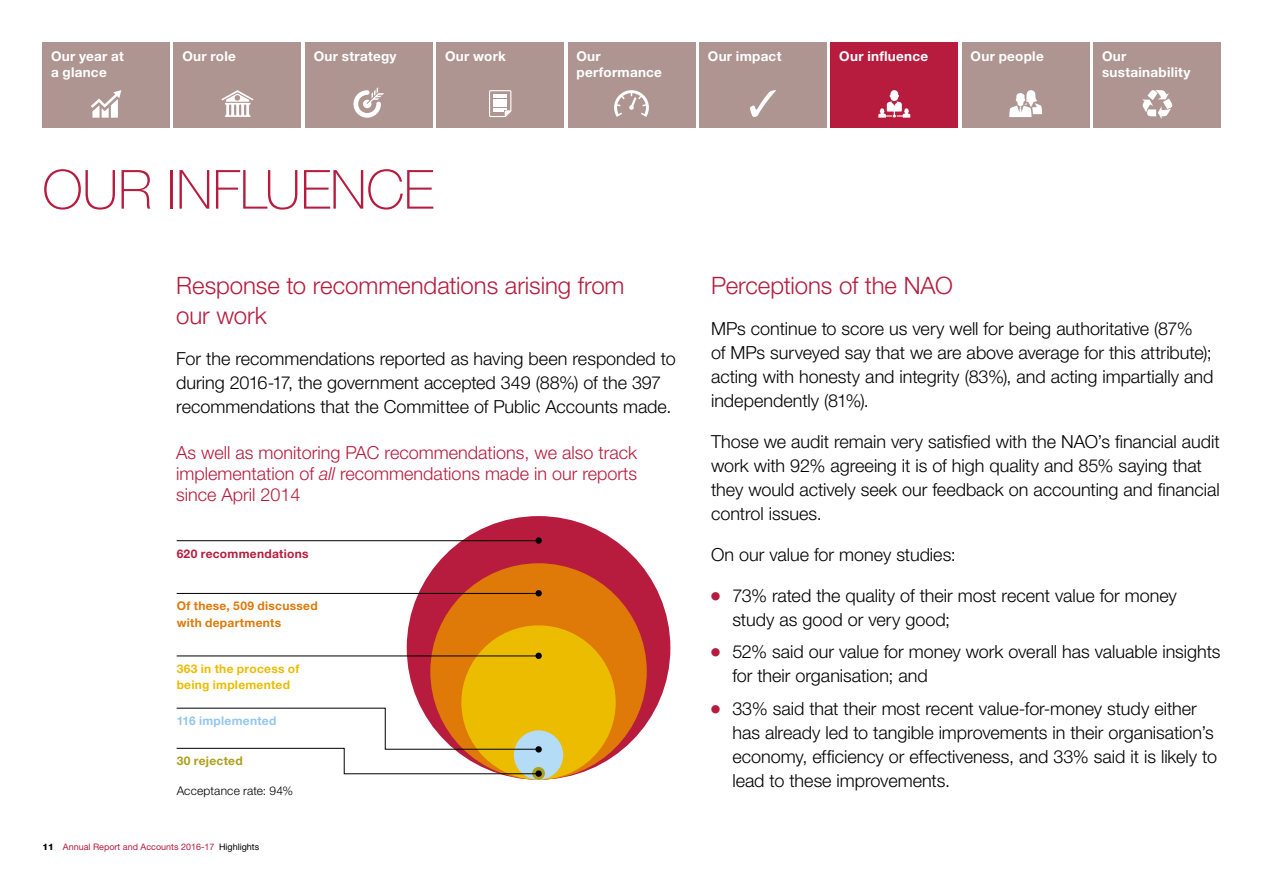
<style>
.page{position:relative;width:1263px;height:893px;background:#fff}
.page>*{position:absolute;margin:0;border:0;box-sizing:border-box;transform-origin:0 0}
.t1{font:100 54px "Helvetica Neue LT Std";letter-spacing:-.01em;color:#b71c3e}
.t2{font:300 24px/30px "Helvetica Neue LT Std";letter-spacing:-.005em;color:#b71c3e}
.t3{font:300 18px/24px "Helvetica Neue LT Std";color:#000}
.t4{font:300 18px/21px "Helvetica Neue LT Std";color:#b71c3e;text-align:justify}
.t5{font:700 13.5px/16.5px "Helvetica Neue LT Std";letter-spacing:.02em;color:#fff}
.t6{font:700 12px/16.5px "Helvetica Neue LT Std";letter-spacing:.025em;color:#df7908}
.t7{font:700 12px/16.5px "Helvetica Neue LT Std";letter-spacing:.025em;color:#ebbc00}
.t8{font:700 12px "Helvetica Neue LT Std";letter-spacing:.025em;color:#b71c3e}
.t9{font:300 12px "Helvetica Neue LT Std";letter-spacing:.01em;color:#000}
.t10{font:700 12px "Helvetica Neue LT Std";letter-spacing:.02em;color:#94c7ed}
.t11{font:700 12px "Helvetica Neue LT Std";letter-spacing:.02em;color:#aca01c}
.t12{font:9px "Helvetica Neue LT Std";color:#b71c3e}
.s1{font-style:italic}
.s2{font-weight:800;color:#000}
.s3{color:#000}
</style>
<div class="page">
<div style="left:43px;top:43px;width:127px;height:85px;background:#af9591"></div>
<svg style="left:91px;top:90px;width:30px;height:28px"></svg>
<div style="left:174px;top:43px;width:127px;height:85px;background:#af9591"></div>
<svg style="left:221px;top:90px;width:33px;height:27px"></svg>
<div style="left:305px;top:43px;width:127px;height:85px;background:#af9591"></div>
<svg style="left:353px;top:87px;width:31px;height:31px"></svg>
<div style="left:437px;top:43px;width:127px;height:85px;background:#af9591"></div>
<svg style="left:489px;top:90px;width:22px;height:27px"></svg>
<div style="left:568px;top:43px;width:127px;height:85px;background:#af9591"></div>
<svg style="left:614px;top:90px;width:35px;height:27px"></svg>
<div style="left:699px;top:43px;width:127px;height:85px;background:#af9591"></div>
<svg style="left:750px;top:90px;width:26px;height:27px"></svg>
<div style="left:962px;top:43px;width:127px;height:85px;background:#af9591"></div>
<svg style="left:1009px;top:90px;width:33px;height:27px"></svg>
<div style="left:1093px;top:43px;width:127px;height:85px;background:#af9591"></div>
<svg style="left:1142px;top:90px;width:31px;height:29px"></svg>
<div style="left:831px;top:43px;width:127px;height:85px;background:#b71c3e"></div>
<svg style="left:878px;top:90px;width:32px;height:28px"></svg>
<div style="left:407px;top:516px;width:263px;height:264px;background:#b71c3e;border-radius:50%"></div>
<div style="left:430px;top:563px;width:217px;height:217px;background:#df7908;border-radius:50%"></div>
<div style="left:461px;top:625px;width:155px;height:155px;background:#ebbc00;border-radius:50%"></div>
<div style="left:514px;top:730px;width:49px;height:50px;background:#b4dcf7;border-radius:50%"></div>
<svg style="left:532px;top:767px;width:13px;height:13px"></svg>
<hr style="left:177px;top:540px;width:362px;height:1px;background:#000">
<hr style="left:177px;top:593px;width:362px;height:1px;background:#000">
<hr style="left:177px;top:656px;width:362px;height:1px;background:#000">
<div style="left:535px;top:537px;width:7px;height:7px;background:#000;border-radius:50%"></div>
<div style="left:535px;top:590px;width:7px;height:6px;background:#000;border-radius:50%"></div>
<div style="left:535px;top:653px;width:7px;height:6px;background:#000;border-radius:50%"></div>
<div style="left:535px;top:746px;width:7px;height:6px;background:#000;border-radius:50%"></div>
<svg style="left:535px;top:770px;width:7px;height:7px"></svg>
<svg style="left:176px;top:708px;width:364px;height:66px"></svg>
<p class="t5" style="left:51px;top:47px;width:74px">Our year at a glance</p>
<p class="t5" style="left:182px;top:47px;width:55px">Our role</p>
<p class="t5" style="left:314px;top:47px;width:84px">Our strategy</p>
<p class="t5" style="left:445px;top:47px;width:62px">Our work</p>
<p class="t5" style="left:576px;top:47px;width:87px">Our performance</p>
<p class="t5" style="left:708px;top:47px;width:75px">Our impact</p>
<p class="t5" style="left:971px;top:47px;width:75px">Our people</p>
<p class="t5" style="left:1102px;top:47px;width:90px">Our sustainability</p>
<p class="t5" style="left:839px;top:47px;width:90px">Our influence</p>
<h1 class="t1" style="left:43px;top:159px;width:393px">OUR INFLUENCE</h1>
<h2 class="t2" style="left:176px;top:269px;width:450px">Response to recommendations arising from our work</h2>
<p class="t3" style="left:176px;top:346px;width:501px">For the recommendations reported as having been responded to during 2016-17, the government accepted 349 (88%) of the 397 recommendations that the Committee of Public Accounts made.</p>
<p class="t4" style="left:176px;top:442px;width:462px">As well as monitoring PAC recommendations, we also track implementation of <span class="s1">all</span> recommendations made in our reports since April 2014</p>
<p class="t8" style="left:177px;top:546px;width:133px">620 recommendations</p>
<p class="t6" style="left:177px;top:598px;width:143px">Of these, 509 discussed with departments</p>
<p class="t7" style="left:177px;top:660px;width:124px">363 in the process of being implemented</p>
<p class="t10" style="left:177px;top:713px;width:101px">116 implemented</p>
<p class="t11" style="left:177px;top:753px;width:68px">30 rejected</p>
<p class="t9" style="left:177px;top:783px;width:118px">Acceptance rate: 94%</p>
<p class="t12" style="left:43px;top:842px;width:218px"><span class="s2">11</span> Annual Report and Accounts 2016-17 <span class="s3">Highlights</span></p>
<h2 class="t2" style="left:711px;top:269px;width:243px">Perceptions of the NAO</h2>
<p class="t3" style="left:711px;top:316px;width:504px">MPs continue to score us very well for being authoritative (87%<br>of MPs surveyed say that we are above average for this attribute); acting with honesty and integrity (83%), and acting impartially and independently (81%).</p>
<p class="t3" style="left:711px;top:429px;width:510px">Those we audit remain very satisfied with the NAO’s financial audit work with 92% agreeing it is of high quality and 85% saying that they would actively seek our feedback on accounting and financial control issues.</p>
<p class="t3" style="left:711px;top:542px;width:246px">On our value for money studies:</p>
<p class="t3" style="left:732px;top:583px;width:446px">73% rated the quality of their most recent value for money study as good or very good;</p>
<p class="t3" style="left:732px;top:639px;width:490px">52% said our value for money work overall has valuable insights for their organisation; and</p>
<p class="t3" style="left:732px;top:696px;width:486px">33% said that their most recent value-for-money study either has already led to tangible improvements in their organisation’s economy, efficiency or effectiveness, and 33% said it is likely to lead to these improvements.</p>
</div>
